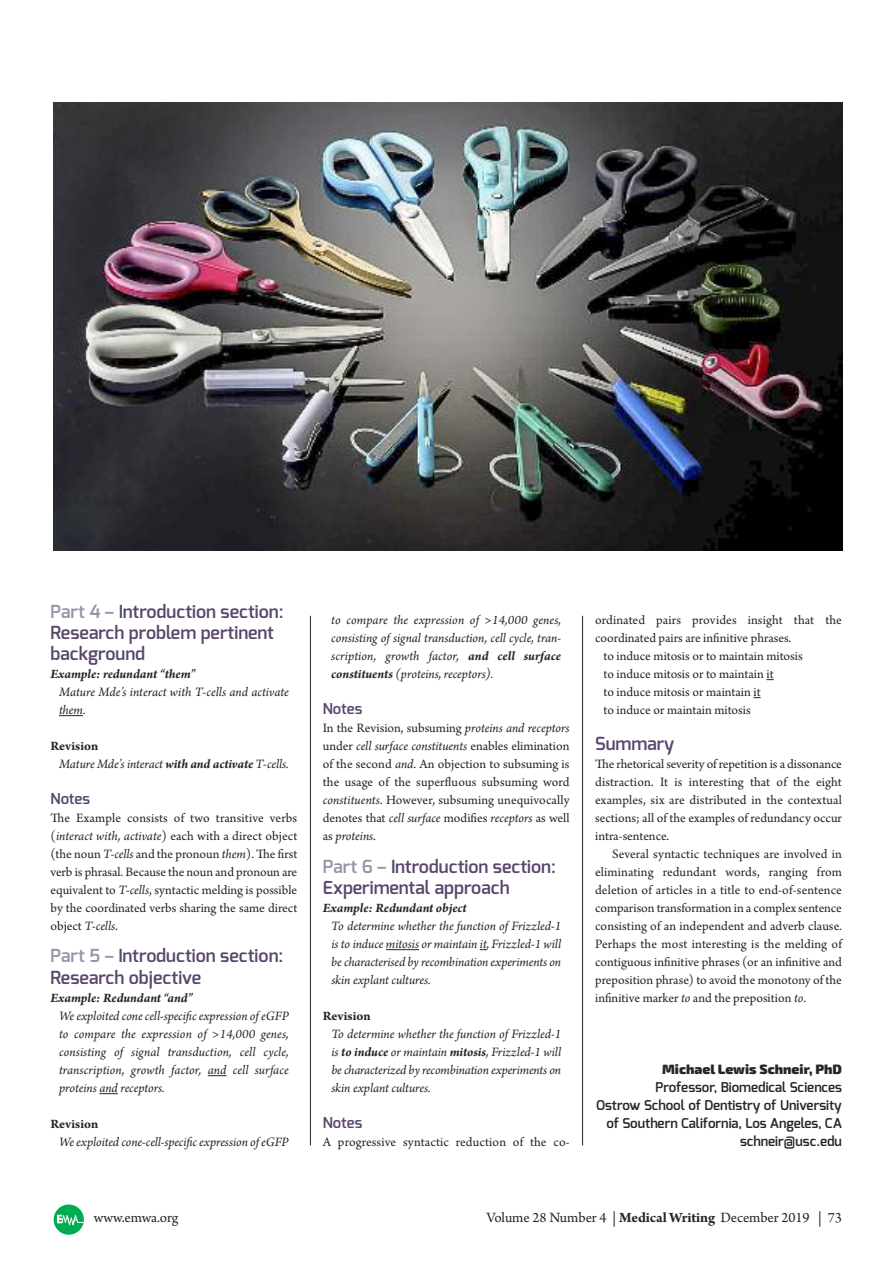
<style>
.page{position:relative;width:893px;height:1263px;background:#fff}
.page>*{position:absolute;margin:0;border:0;box-sizing:border-box;transform-origin:0 0}
.t1{font:600 18px/21px "Exo";color:#59476d}
.t2{font:15px "Arno Pro";letter-spacing:-.005em;color:#272526}
.t3{font:600 15px "Exo";color:#59476d}
.t4{font:13.5px/18px "Arno Pro";color:#272526;text-align:justify}
.t5{font:italic 13.5px/18px "Arno Pro";letter-spacing:-.005em;color:#272526;text-align:justify}
.t6{font:600 13.5px/18px "Exo";color:#272526;text-align:right}
.t7{font:italic 700 13.5px "Arno Pro";letter-spacing:-.005em;color:#272526}
.t8{font:900 13.5px "Exo 2";color:#272526}
.t9{font:700 13.5px "Arno Pro";color:#272526}
.s1{color:#9b91a7}
.s2{font-weight:700;font-style:normal}
.s3{font-weight:700}
.s4{font-style:italic}
</style>
<div class="page">
<svg style="left:54px;top:1204px;width:30px;height:31px"></svg>
<svg style="left:59px;top:715px;width:24px;height:1px"></svg>
<svg style="left:208px;top:1075px;width:19px;height:1px"></svg>
<svg style="left:99px;top:1093px;width:19px;height:1px"></svg>
<hr style="left:386px;top:949px;width:33px;height:1px;background:#272526">
<hr style="left:582px;top:616px;width:1px;height:529px;background:#272526">
<hr style="left:310px;top:616px;width:1px;height:529px;background:#272526">
<img style="left:53px;top:102px;width:789px;height:449px">
<h1 class="t1" style="left:50px;top:603px;width:235px"><span class="s1">Part 4 –</span> Introduction section:<br>Research problem pertinent background</h1>
<p class="t7" style="left:50px;top:669px;width:147px">Example: redundant “them”</p>
<p class="t5" style="left:59px;top:684px;width:231px">Mature Mde’s interact with T-cells and activate them.</p>
<p class="t5" style="left:59px;top:738px;width:231px;text-indent:-9px"><span class="s2">Revision<br></span>Mature Mde’s interact <span class="s3">with and activate</span> T-cells.</p>
<p class="t3" style="left:50px;top:792px;width:41px">Notes</p>
<p class="t4" style="left:50px;top:810px;width:248px">The Example consists of two transitive verbs (<span class="s4">interact with, activate</span>) each with a direct object (the noun <span class="s4">T-cells</span> and the pronoun <span class="s4">them</span>). The first verb is phrasal. Because the noun and pronoun are equivalent to <span class="s4">T-cells</span>, syntactic melding is possible by the coordinated verbs sharing the same direct object <span class="s4">T-cells</span>.</p>
<h1 class="t1" style="left:50px;top:946px;width:234px;line-height:22.5px"><span class="s1">Part 5 –</span> Introduction section:<br>Research objective</h1>
<p class="t7" style="left:50px;top:993px;width:144px">Example: Redundant “and”</p>
<p class="t5" style="left:59px;top:1008px;width:231px">We exploited cone cell-specific expression ofeGFP to compare the expression of &gt;14,000 genes, consisting of signal transduction, cell cycle, transcription, growth factor, and cell surface proteins and receptors.</p>
<p class="t9" style="left:50px;top:1119px;width:49px">Revision</p>
<p class="t5" style="left:59px;top:1134px;width:231px">We exploited cone-cell-specific expression ofeGFP</p>
<p class="t5" style="left:331px;top:612px;width:231px">to compare the expression of &gt;14,000 genes, consisting of signal transduction, cell cycle, tran&shy;scription, growth factor, <span class="s3">and cell surface constituents</span> (proteins, receptors).</p>
<p class="t3" style="left:323px;top:702px;width:41px">Notes</p>
<p class="t4" style="left:323px;top:720px;width:248px">In the Revision, subsuming <span class="s4">proteins and receptors </span>under <span class="s4">cell surface constituents</span> enables elimination of the second <span class="s4">and</span>. An objection to subsuming is the usage of the superfluous subsuming word <span class="s4">constituents</span>. However, subsuming unequivocally denotes that <span class="s4">cell surface</span> modifies <span class="s4">receptors</span> as well as <span class="s4">proteins</span>.</p>
<h1 class="t1" style="left:323px;top:858px;width:235px"><span class="s1">Part 6 –</span> Introduction section:<br>Experimental approach</h1>
<p class="t7" style="left:323px;top:903px;width:145px">Example: Redundant object</p>
<p class="t5" style="left:331px;top:918px;width:231px">To determine whether the function of Frizzled-1 is to induce mitosis or maintain it, Frizzled-1 will be characterised by recombination experiments on skin explant cultures.</p>
<p class="t9" style="left:323px;top:1011px;width:49px">Revision</p>
<p class="t5" style="left:331px;top:1026px;width:231px">To determine whether the function of Frizzled-1 is <span class="s3">to induce</span> or maintain <span class="s3">mitosis</span>, Frizzled-1 will be characterized by recombination experiments on skin explant cultures.</p>
<p class="t3" style="left:323px;top:1116px;width:41px">Notes</p>
<p class="t4" style="left:323px;top:1134px;width:248px">A progressive syntactic reduction of the co-</p>
<p class="t4" style="left:595px;top:612px;width:248px">ordinated pairs provides insight that the</p>
<p class="t4" style="left:595px;top:630px;width:198px">coordinated pairs are infinitive phrases.</p>
<p class="t4" style="left:604px;top:648px;width:201px">to induce mitosis or to maintain mitosis</p>
<p class="t4" style="left:604px;top:666px;width:171px">to induce mitosis or to maintain it</p>
<p class="t4" style="left:604px;top:684px;width:159px">to induce mitosis or maintain it</p>
<p class="t4" style="left:604px;top:702px;width:149px">to induce or maintain mitosis</p>
<h1 class="t1" style="left:595px;top:735px;width:81px">Summary</h1>
<p class="t4" style="left:595px;top:756px;width:248px">The rhetorical severity of repetition is a dissonance distraction. It is interesting that of the eight examples, six are distributed in the contextual sections; all of the examples of redundancy occur intra-sentence.</p>
<p class="t4" style="left:595px;top:846px;width:248px;text-indent:17px">Several syntactic techniques are involved in eliminating redundant words, ranging from deletion of articles in a title to end-of-sentence comparison transformation in a complex sentence consisting of an independent and adverb clause.<br>Perhaps the most interesting is the melding of contiguous infinitive phrases (or an infinitive and preposition phrase) to avoid the monotony of the infinitive marker <span class="s4">to</span> and the preposition <span class="s4">to</span>.</p>
<p class="t8" style="left:662px;top:1061px;width:181px">Michael Lewis Schneir, PhD</p>
<p class="t6" style="left:596px;top:1080px;width:247px">Professor, Biomedical Sciences<br>Ostrow School of Dentistry of University of Southern California, Los Angeles, CA schneir@usc.edu</p>
<p class="t2" style="left:94px;top:1212px;width:86px">www.emwa.org</p>
<p class="t2" style="left:486px;top:1212px;width:357px">Volume 28 Number 4 | <span class="s3">Medical Writing</span> December 2019 | 73</p>
</div>
